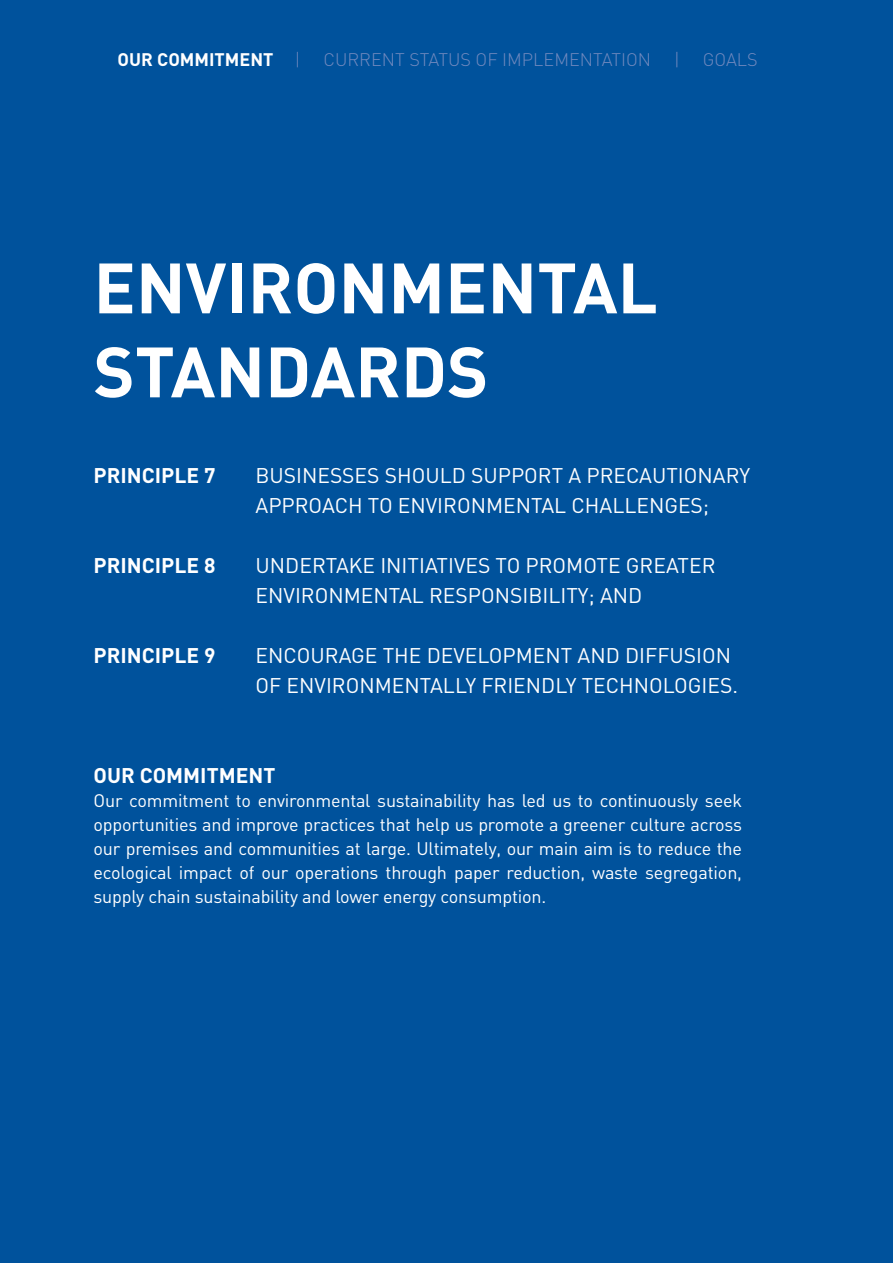
<style>
.page{position:relative;width:893px;height:1263px;background:#00529c}
.page>*{position:absolute;margin:0;border:0;box-sizing:border-box;transform-origin:0 0}
.t1{font:700 70.05px/84px "DIN";color:#fff}
.t2{font:21px "DIN";color:#fff}
.t3{font:700 21px "DIN";color:#fff}
.t4{font:18px/24px "DIN";letter-spacing:-.01em;color:#fff;text-align:justify}
.t5{font:300 18px "DIN";color:#7189be}
.t6{font:700 18px "DIN";color:#fff}
.s1{font-weight:300;color:#7189be}
</style>
<div class="page">
<p class="t6" style="left:118px;top:48px;width:184px">OUR COMMITMENT <span class="s1">|</span></p>
<p class="t5" style="left:323px;top:48px;width:329px">CURRENT STATUS OF IMPLEMENTATION</p>
<p class="t5" style="left:674px;top:48px;width:7px">|</p>
<p class="t5" style="left:703px;top:48px;width:56px">GOALS</p>
<h1 class="t1" style="left:94px;top:243px;width:396px">ENVIRONMENTAL<br>STANDARDS</h1>
<p class="t3" style="left:94px;top:462px;width:26px">PRINCIPLE</p>
<p class="t3" style="left:204px;top:462px;width:13px">7</p>
<p class="t2" style="left:256px;top:462px;width:256px">Businesses should support</p>
<p class="t2" style="left:568px;top:462px;width:32px">a pre</p>
<p class="t2" style="left:626px;top:462px;width:53px">caution</p>
<p class="t2" style="left:713px;top:462px;width:39px">ary</p>
<p class="t2" style="left:256px;top:492px;width:27px">appro</p>
<p class="t2" style="left:322px;top:492px;width:128px">ach to environ</p>
<p class="t2" style="left:486px;top:492px;width:165px">mental challenge</p>
<p class="t2" style="left:691px;top:492px;width:20px">s;</p>
<p class="t3" style="left:94px;top:552px;width:26px">PRINCIPLE</p>
<p class="t3" style="left:204px;top:552px;width:13px">8</p>
<p class="t2" style="left:256px;top:552px;width:29px">undert</p>
<p class="t2" style="left:336px;top:552px;width:54px">ake initi</p>
<p class="t2" style="left:425px;top:552px;width:114px">atives to pro</p>
<p class="t2" style="left:566px;top:552px;width:30px">mote</p>
<p class="t2" style="left:626px;top:552px;width:14px">gre</p>
<p class="t2" style="left:666px;top:552px;width:25px">ater</p>
<p class="t2" style="left:94px;top:582px;width:39px">en</p>
<p class="t2" style="left:284px;top:582px;width:24px">viron</p>
<p class="t2" style="left:344px;top:582px;width:138px">mental respon</p>
<p class="t2" style="left:510px;top:582px;width:117px">si bi lity; and</p>
<p class="t3" style="left:94px;top:642px;width:26px">PRINCIPLE</p>
<p class="t3" style="left:204px;top:642px;width:13px">9</p>
<p class="t2" style="left:256px;top:642px;width:291px">encourage the development</p>
<p class="t2" style="left:578px;top:642px;width:130px">and di ffusion</p>
<p class="t2" style="left:94px;top:672px;width:45px">o</p>
<p class="t2" style="left:269px;top:672px;width:69px">f environ</p>
<p class="t2" style="left:375px;top:672px;width:132px">mentally friend</p>
<p class="t2" style="left:555px;top:672px;width:131px">ly technologie</p>
<p class="t2" style="left:720px;top:672px;width:20px">s.</p>
<p class="t3" style="left:94px;top:762px;width:183px">OUR COMMITMENT</p>
<p class="t4" style="left:94px;top:788px;width:650px">Our commitment to environmental sustainability has led us to continuously seek opportunities and improve practices that help us promote a greener culture across our premises and communities at large. U ltimately, our main aim is to reduce the ecological impact of our operations through paper reduction, waste segregation, supply chain sustainability and lower energy consumption.</p>
</div>
